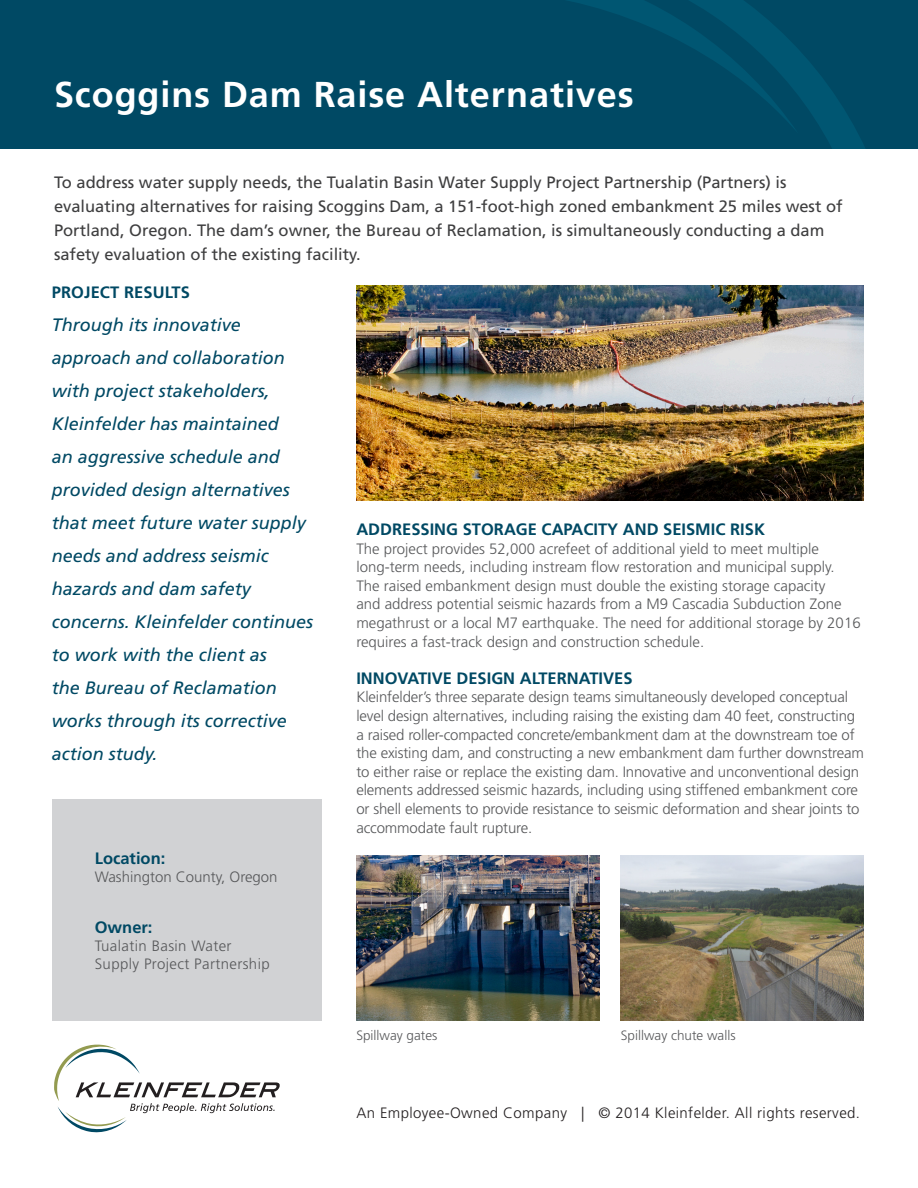
<style>
.page{position:relative;width:918px;height:1188px;background:#fff}
.page>*{position:absolute;margin:0;border:0;box-sizing:border-box;transform-origin:0 0}
.t1{font:700 36px "Frutiger";letter-spacing:.025em;color:#fff}
.t2{font:italic 18px/33px "Frutiger";color:#004964}
.t3{font:16.5px/24px "Frutiger";color:#3e3e3f}
.t4{font:700 16.5px "Frutiger";color:#004964}
.t5{font:300 15px/18.6px "Frutiger";letter-spacing:-.01em;color:#57585a}
.t6{font:300 15px "Frutiger";letter-spacing:.025em;color:#231f20}
.t7{font:300 15px/18px "Frutiger";letter-spacing:.025em;color:#57585a}
.t8{font:300 13.5px "Frutiger";color:#57585a}
</style>
<div class="page">
<div style="left:0;top:0;width:918px;height:148px;background:#004964"></div>
<svg style="left:799px;top:51px;width:66px;height:97px"></svg>
<svg style="left:568px;top:0;width:231px;height:129px"></svg>
<div style="left:52px;top:799px;width:270px;height:222px;background:#d1d2d4"></div>
<svg style="left:54px;top:1044px;width:226px;height:89px"></svg>
<img style="left:356px;top:286px;width:508px;height:215px">
<img style="left:621px;top:856px;width:243px;height:164px">
<img style="left:356px;top:856px;width:244px;height:164px">
<p class="t1" style="left:54px;top:73px;width:581px">Scoggins Dam Raise Alternatives</p>
<p class="t3" style="left:54px;top:170px;width:790px">To address water supply needs, the Tualatin Basin Water Supply Project Partnership (Partners) is evaluating alternatives for raising Scoggins Dam, a 151-foot-high zoned embankment 25 miles west of Portland, Oregon. The dam’s owner, the Bureau of Reclamation, is simultaneously conducting a dam safety evaluation of the existing facility.</p>
<p class="t4" style="left:52px;top:283px;width:140px">PROJECT RESULTS</p>
<p class="t2" style="left:52px;top:308px;width:263px">Through its innovative approach and collaboration with project stakeholders,<br>Kleinfelder has maintained<br>an aggressive schedule and provided design alternatives that meet future water supply needs and address seismic hazards and dam safety concerns. Kleinfelder continues to work with the client as<br>the Bureau of Reclamation works through its corrective action study.</p>
<p class="t4" style="left:95px;top:848px;width:72px">Location:</p>
<p class="t5" style="left:95px;top:867px;width:184px">Washington County, Oregon</p>
<p class="t4" style="left:95px;top:918px;width:59px">Owner:</p>
<p class="t7" style="left:95px;top:937px;width:176px">Tualatin Basin Water<br>Supply Project Partnership</p>
<p class="t4" style="left:356px;top:520px;width:410px">ADDRESSING STORAGE CAPACITY AND SEISMIC RISK</p>
<p class="t5" style="left:356px;top:539px;width:506px">The project provides 52,000 acrefeet of additional yield to meet multiple long-term needs, including instream flow restoration and municipal supply.<br>The raised embankment design must double the existing storage capacity<br>and address potential seismic hazards from a M9 Cascadia Subduction Zone megathrust or a local M7 earthquake. The need for additional storage by 2016 requires a fast-track design and construction schedule.</p>
<p class="t4" style="left:356px;top:668px;width:278px">INNOVATIVE DESIGN ALTERNATIVES</p>
<p class="t5" style="left:356px;top:688px;width:509px">Kleinfelder’s three separate design teams simultaneously developed conceptual level design alternatives, including raising the existing dam 40 feet, constructing a raised roller-compacted concrete/embankment dam at the downstream toe of the existing dam, and constructing a new embankment dam further downstream to either raise or replace the existing dam. Innovative and unconventional design elements addressed seismic hazards, including using stiffened embankment core or shell elements to provide resistance to seismic deformation and shear joints to accommodate fault rupture.</p>
<p class="t8" style="left:356px;top:1028px;width:82px">Spillway gates</p>
<p class="t8" style="left:621px;top:1028px;width:116px">Spillway chute walls</p>
<p class="t6" style="left:356px;top:1105px;width:505px">An Employee-Owned Company | © 2014 Kleinfelder. All rights reserved.</p>
</div>
